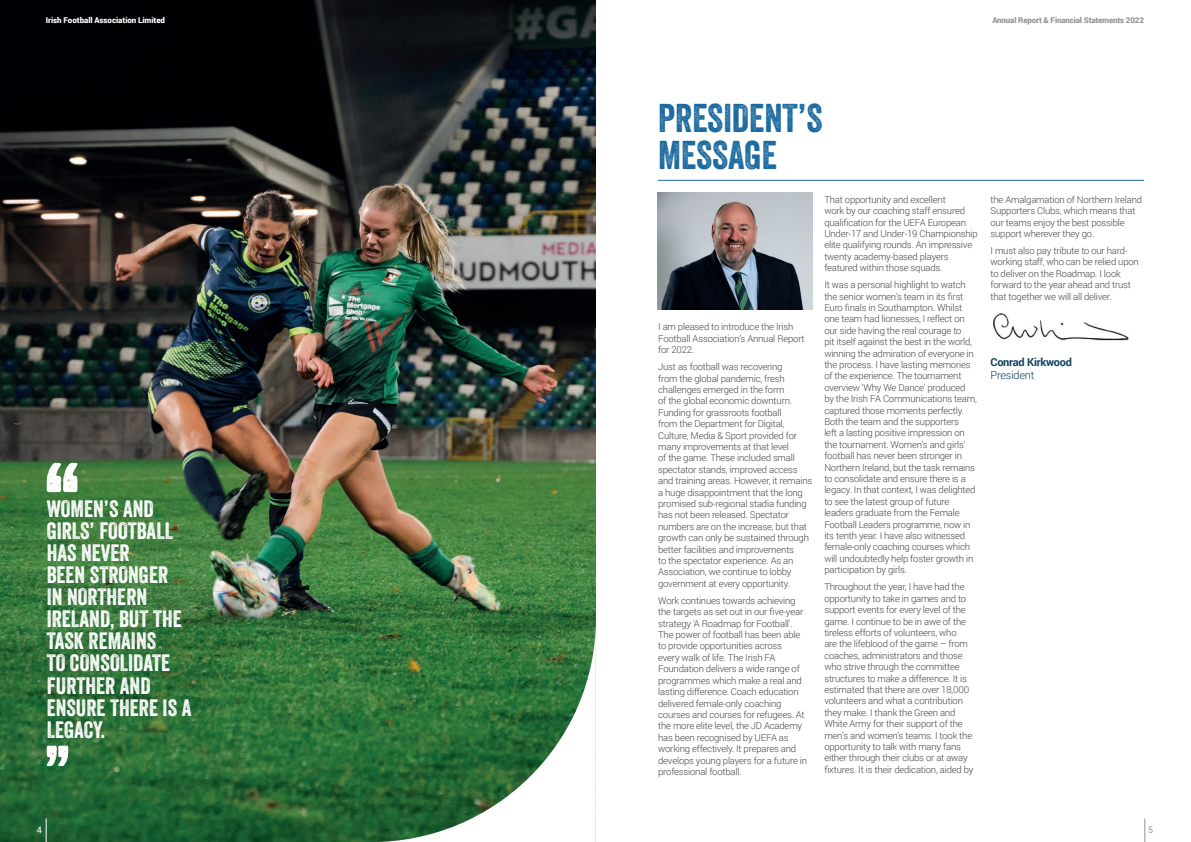
<style>
.page{position:relative;width:1191px;height:842px;background:#fff}
.page>*{position:absolute;margin:0;border:0;box-sizing:border-box;transform-origin:0 0}
.t1{font:39px/37.1px "Veneer";color:#1c6aa0}
.t2{font:23px/22px "Veneer";color:#fff}
.t3{font:700 11px "Roboto";letter-spacing:-.02em;color:#0f4160}
.t4{font:300 11px "Roboto";letter-spacing:-.02em;color:#0f4160}
.t5{font:300 9.5px/11.4px "Roboto";letter-spacing:-.02em;color:#454647}
.t6{font:9px "Roboto";color:#939598}
.t7{font:9px "Roboto";color:#fff}
.t8{font:900 8px "Roboto";letter-spacing:-.02em;color:#939598}
.t9{font:900 8px "Roboto";letter-spacing:-.005em;color:#fff}
</style>
<div class="page">
<img style="left:0;top:0;width:595px;height:842px">
<img style="left:658px;top:193px;width:154px;height:116px">
<img style="left:993px;top:313px;width:136px;height:28px">
<hr style="left:658px;top:180px;width:486px;height:1px;background:#1c6aa0">
<svg style="left:47px;top:463px;width:31px;height:29px"></svg>
<svg style="left:47px;top:745px;width:21px;height:21px"></svg>
<svg style="left:371px;top:619px;width:225px;height:223px"></svg>
<svg style="left:1144px;top:818px;width:1px;height:24px"></svg>
<svg style="left:46px;top:818px;width:1px;height:24px"></svg>
<p class="t9" style="left:46px;top:15px;width:121px">Irish Football Association Limited</p>
<h2 class="t2" style="left:47px;top:498px;width:146px">WOMEN’S AND<br>GIRLS’ FOOTBALL<br>HAS NEVER<br>BEEN STRONGER<br>IN NORTHERN<br>IRELAND, BUT THE<br>TASK REMAINS<br>TO CONSOLIDATE<br>FURTHER AND<br>ENSURE THERE IS A<br>LEGACY.</h2>
<p class="t7" style="left:37px;top:823px;width:7px">4</p>
<p class="t8" style="left:992px;top:15px;width:153px">Annual Report &amp; Financial Statements 2022</p>
<h1 class="t1" style="left:658px;top:99px;width:166px">PRESIDENT’S<br>MESSAGE</h1>
<p class="t5" style="left:658px;top:321px;width:148px">I am pleased to introduce the Irish<br>Football Association’s Annual Report for 2022.</p>
<p class="t5" style="left:658px;top:361px;width:156px">Just as football was recovering<br>from the global pandemic, fresh challenges emerged in the form<br>of the global economic downturn.<br>Funding for grassroots football<br>from the Department for Digital, Culture, Media &amp; Sport provided for many improvements at that level<br>of the game. These included small spectator stands, improved access and training areas. However, it remains a huge disappointment that the long promised sub-regional stadia funding has not been released. Spectator numbers are on the increase, but that growth can only be sustained through better facilities and improvements<br>to the spectator experience. As an Association, we continue to lobby government at every opportunity.</p>
<p class="t5" style="left:658px;top:594px;width:150px">Work continues towards achieving the targets as set out in our five-year strategy 'A Roadmap for Football'.<br>The power of football has been able to provide opportunities across<br>every walk of life. The Irish FA Foundation delivers a wide range of programmes which make a real and lasting difference. Coach education delivered female-only coaching courses and courses for refugees. At the more elite level, the JD Academy has been recognised by UEFA as working effectively. It prepares and develops young players for a future in professional football.</p>
<p class="t5" style="left:824px;top:193px;width:155px">That opportunity and excellent<br>work by our coaching staff ensured qualification for the UEFA European Under-17 and Under-19 Championship elite qualifying rounds. An impressive twenty academy-based players featured within those squads.</p>
<p class="t5" style="left:824px;top:279px;width:154px">It was a personal highlight to watch the senior women’s team in its first Euro finals in Southampton. Whilst one team had lionesses, I reflect on our side having the real courage to<br>pit itself against the best in the world, winning the admiration of everyone in the process. I have lasting memories of the experience. The tournament overview ‘Why We Dance’ produced by the Irish FA Communications team, captured those moments perfectly.<br>Both the team and the supporters<br>left a lasting positive impression on the tournament. Women’s and girls’ football has never been stronger in Northern Ireland, but the task remains to consolidate and ensure there is a legacy. In that context, I was delighted to see the latest group of future leaders graduate from the Female Football Leaders programme, now in its tenth year. I have also witnessed female-only coaching courses which will undoubtedly help foster growth in participation by girls.</p>
<p class="t5" style="left:824px;top:581px;width:151px">Throughout the year, I have had the opportunity to take in games and to support events for every level of the game. I continue to be in awe of the tireless efforts of volunteers, who<br>are the lifeblood of the game – from coaches, administrators and those who strive through the committee structures to make a difference. It is estimated that there are over 18,000 volunteers and what a contribution they make. I thank the Green and White Army for their support of the men’s and women’s teams. I took the opportunity to talk with many fans either through their clubs or at away fixtures. It is their dedication, aided by</p>
<p class="t5" style="left:990px;top:193px;width:153px">the Amalgamation of Northern Ireland Supporters Clubs, which means that our teams enjoy the best possible support wherever they go.</p>
<p class="t5" style="left:990px;top:245px;width:150px">I must also pay tribute to our hard&shy;working staff, who can be relied upon to deliver on the Roadmap. I look forward to the year ahead and trust that together we will all deliver.</p>
<p class="t3" style="left:990px;top:354px;width:83px">Conrad Kirkwood</p>
<p class="t4" style="left:990px;top:367px;width:46px">President</p>
<p class="t6" style="left:1148px;top:823px;width:7px">5</p>
</div>
